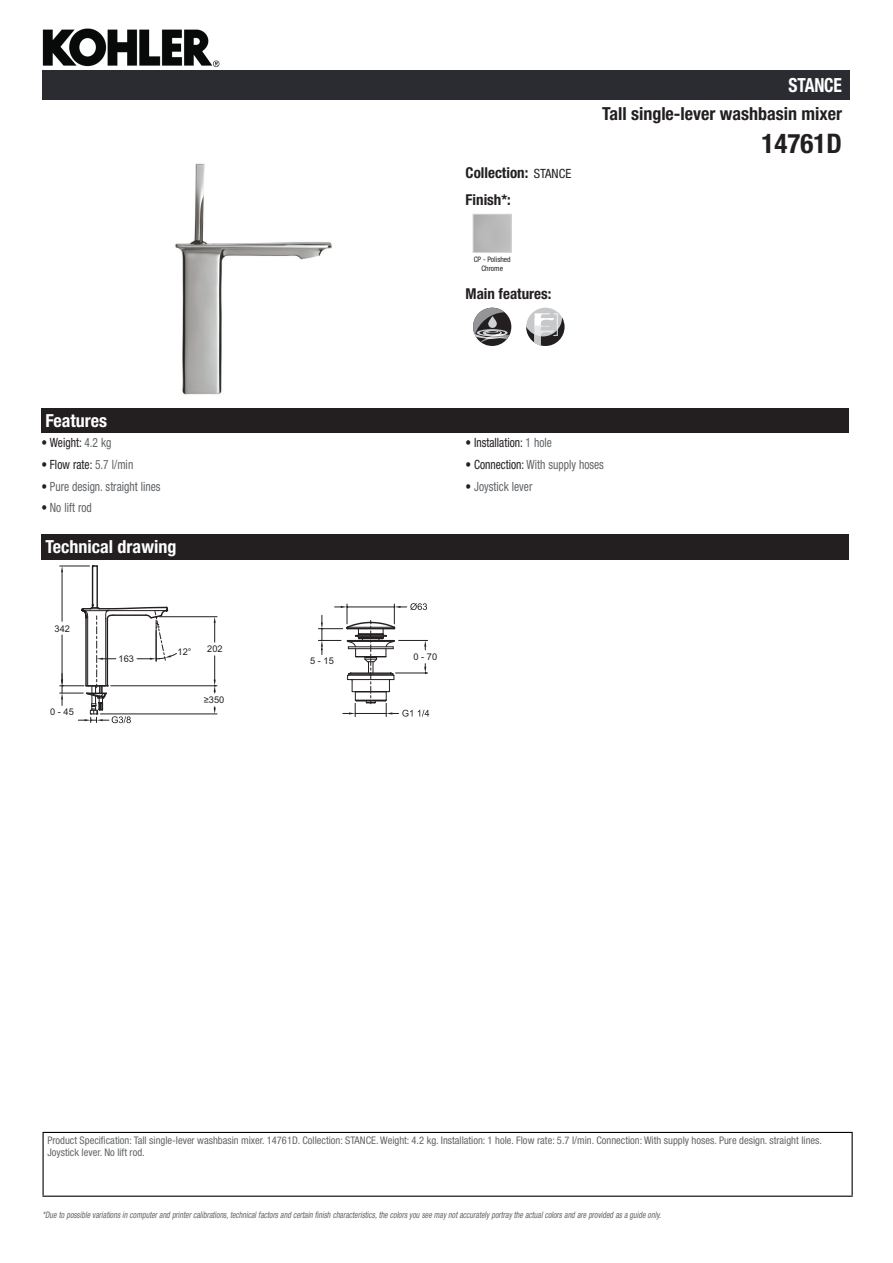
<style>
.page{position:relative;width:893px;height:1263px;background:#fff}
.page>*{position:absolute;margin:0;border:0;box-sizing:border-box;transform-origin:0 0}
.t1{font:700 condensed 27px "Helvetica Neue LT Std";color:#231f20}
.t2{font:700 condensed 19.5px "Helvetica Neue LT Std";letter-spacing:-.01em;color:#fff;scale:.9 1}
.t3{font:700 condensed 18px "Helvetica Neue LT Std";color:#231f20}
.t4{font:700 condensed 18px "Helvetica Neue LT Std";color:#fff}
.t5{font:700 condensed 15px/27.8px "Helvetica Neue LT Std";color:#231f20}
.t6{font:condensed 12.75px "Helvetica Neue LT Std";color:#626568;scale:.9 1}
.t7{font:condensed 12.75px "Helvetica Neue LT Std";color:#231f20;scale:.9 1}
.t8{font:condensed 10.5px/12px "Helvetica Neue LT Std";color:#626568}
.t9{font:9.3px "Arial";color:#231f20}
.t10{font:italic condensed 9px "Helvetica Neue LT Std";color:#626568;scale:.87 1}
.t11{font:condensed 7.5px/9px "Helvetica Neue LT Std";color:#231f20;text-align:center}
.s1{font-weight:400;font-size:12.75px}
.s2{color:#626568}
.s3{color:#231f20}
</style>
<div class="page">
<img style="left:42px;top:28px;width:188px;height:53px">
<img style="left:175px;top:163px;width:157px;height:232px">
<div style="left:473px;top:214px;width:39px;height:39px;border:1px solid #d3d4da"></div>
<div style="left:473px;top:308px;width:38px;height:38px;background:#231f20;border-radius:50%"></div>
<svg style="left:473px;top:308px;width:36px;height:34px"></svg>
<div style="left:526px;top:308px;width:38px;height:38px;background:#c7c8ca;border-radius:50%"></div>
<svg style="left:526px;top:313px;width:38px;height:33px"></svg>
<div style="left:41px;top:408px;width:808px;height:25px;background:#231f20"></div>
<div style="left:41px;top:534px;width:808px;height:25px;background:#231f20"></div>
<hr style="left:159px;top:616px;width:58px;height:1px;background:#231f20">
<hr style="left:111px;top:685px;width:106px;height:1px;background:#231f20">
<svg style="left:214px;top:617px;width:2px;height:25px"></svg>
<hr style="left:100px;top:714px;width:117px;height:1px;background:#231f20">
<svg style="left:214px;top:707px;width:2px;height:7px"></svg>
<svg style="left:214px;top:656px;width:2px;height:37px"></svg>
<svg style="left:60px;top:565px;width:117px;height:158px"></svg>
<hr style="left:92px;top:566px;width:1px;height:38px;background:#231f20">
<hr style="left:96px;top:566px;width:2px;height:41px;background:#231f20">
<svg style="left:318px;top:603px;width:111px;height:114px"></svg>
<div style="left:43px;top:71px;width:807px;height:29px;background:#2a2c32"></div>
<hr style="left:43px;top:1132px;width:810px;height:1px;background:#040503">
<hr style="left:43px;top:1133px;width:1px;height:62px;background:#040503">
<hr style="left:852px;top:1133px;width:1px;height:62px;background:#040503">
<hr style="left:43px;top:1195px;width:810px;height:2px;background:#040503">
<h2 class="t2" style="left:789px;top:74px;width:61px">STANCE</h2>
<h3 class="t3" style="left:602px;top:103px;width:242px">Tall single-lever washbasin mixer</h3>
<h3 class="t5" style="left:466px;top:158px;width:107px">Collection: <span class="s1">STANCE<br></span>Finish*:</h3>
<p class="t11" style="left:474px;top:255px;width:38px">CP - Polished<br>Chrome</p>
<h3 class="t5" style="left:466px;top:280px;width:87px">Main features:</h3>
<h3 class="t4" style="left:46px;top:410px;width:63px">Features</h3>
<p class="t7" style="left:41px;top:435px;width:79px">• Weight: <span class="s2">4.2 kg</span></p>
<p class="t7" style="left:466px;top:435px;width:97px">• Installation: <span class="s2">1 hole</span></p>
<p class="t7" style="left:41px;top:457px;width:104px">• Flow rate: <span class="s2">5.7 l/min</span></p>
<p class="t6" style="left:466px;top:457px;width:155px"><span class="s3">• Connection:</span> With supply hoses</p>
<p class="t6" style="left:41px;top:479px;width:134px"><span class="s3">•</span> Pure design. straight lines</p>
<p class="t6" style="left:466px;top:479px;width:76px"><span class="s3">•</span> Joystick lever</p>
<p class="t6" style="left:41px;top:501px;width:58px"><span class="s3">•</span> No lift rod</p>
<h3 class="t4" style="left:46px;top:536px;width:132px">Technical drawing</h3>
<p class="t9" style="left:55px;top:622px;width:17px">342</p>
<p class="t9" style="left:50px;top:706px;width:25px">0 - 45</p>
<p class="t9" style="left:119px;top:653px;width:17px">163</p>
<p class="t9" style="left:178px;top:645px;width:15px">12°</p>
<p class="t9" style="left:207px;top:643px;width:17px">202</p>
<p class="t9" style="left:204px;top:694px;width:22px">≥350</p>
<p class="t9" style="left:310px;top:655px;width:25px">5 - 15</p>
<p class="t9" style="left:414px;top:651px;width:25px">0 - 70</p>
<h1 class="t1" style="left:762px;top:127px;width:82px">14761D</h1>
<p class="t8" style="left:47px;top:1134px;width:776px">Product Specification: Tall single-lever washbasin mixer. 14761D. Collection: STANCE. Weight: 4.2 kg. Installation: 1 hole. Flow rate: 5.7 l/min. Connection: With supply hoses. Pure design. straight lines.<br>Joystick lever. No lift rod.</p>
<p class="t10" style="left:43px;top:1210px;width:714px">*Due to possible variationsin computerand printercalibrations,technicalfactorsand certain finish characteristics,the colorsyou see maynotaccuratelyportraythe actualcolorsand are provided asa guide only.</p>
</div>
